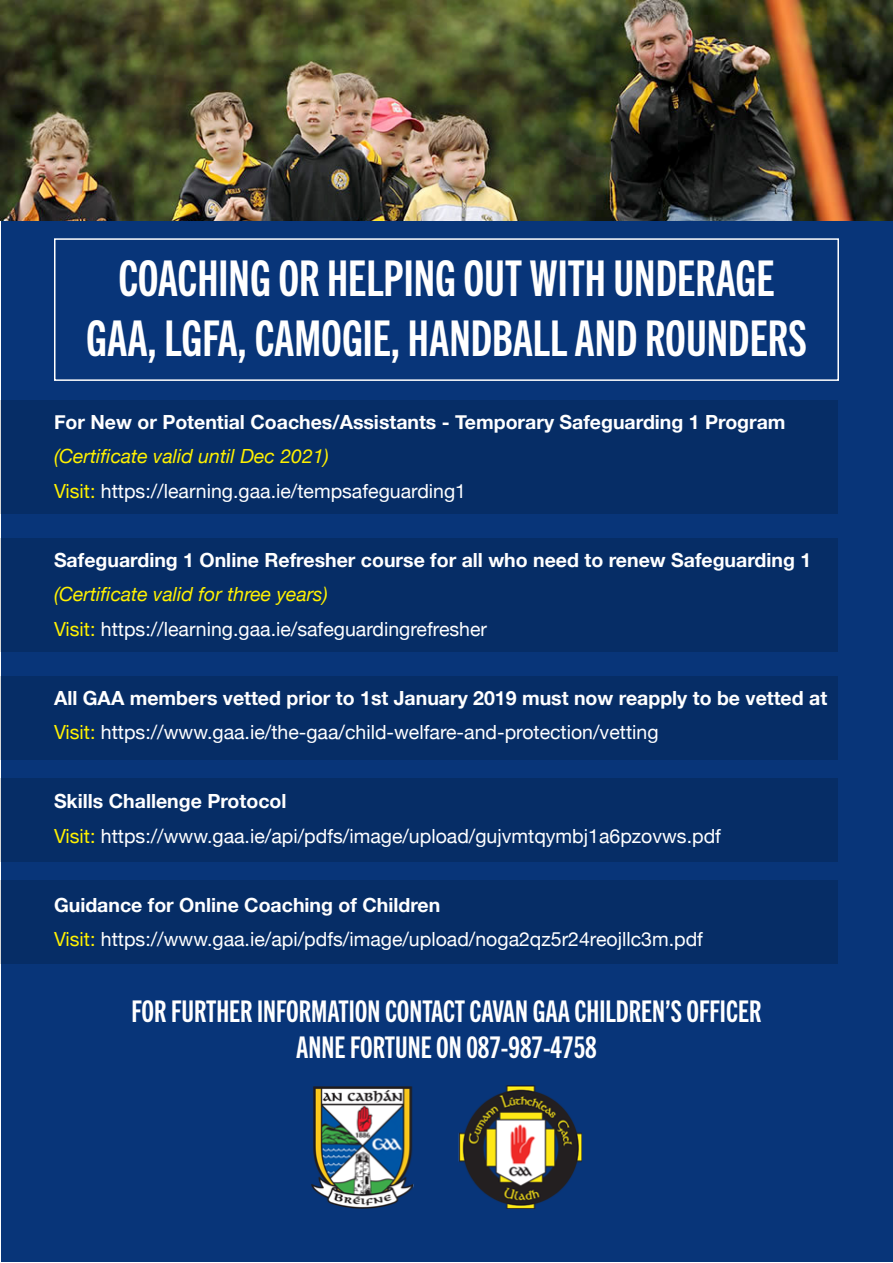
<style>
.page{position:relative;width:893px;height:1263px;background:#fff}
.page>*{position:absolute;margin:0;border:0;box-sizing:border-box;transform-origin:0 0}
.t1{font:49.5px "Trade Gothic Next LT Pro Bd Cm";color:#fff}
.t2{font:30px "Trade Gothic Next LT Pro Bd Cm";color:#fff}
.t3{font:19.5px "Helvetica Neue";color:#fff}
.t4{font:700 19.5px "Helvetica Neue";color:#fff}
.t5{font:italic 19.5px "Helvetica Neue";color:#fff101}
.s1{color:#fff101}
</style>
<div class="page">
<div style="left:1px;top:1px;width:891px;height:1261px;background:#083579"></div>
<div style="left:1px;top:400px;width:837px;height:114px;background:#062d66"></div>
<div style="left:1px;top:538px;width:837px;height:114px;background:#062d66"></div>
<div style="left:1px;top:676px;width:837px;height:84px;background:#062d66"></div>
<div style="left:1px;top:778px;width:837px;height:84px;background:#062d66"></div>
<div style="left:1px;top:880px;width:837px;height:84px;background:#062d66"></div>
<img style="left:1px;top:1px;width:892px;height:219px">
<img style="left:312px;top:1085px;width:270px;height:124px">
<div style="left:54px;top:238px;width:785px;height:143px;border:2px solid #fff"></div>
<p class="t1" style="left:118px;top:245px;width:658px">COACHING OR HELPING OUT WITH UNDERAGE</p>
<p class="t1" style="left:86px;top:305px;width:722px">GAA, LGFA, CAMOGIE, HANDBALL AND ROUNDERS</p>
<p class="t4" style="left:54px;top:406px;width:733px">For New or Potential Coaches/Assistants - Temporary Safeguarding 1 Program</p>
<p class="t5" style="left:54px;top:442px;width:276px">(Certificate valid until Dec 2021)</p>
<p class="t3" style="left:54px;top:477px;width:414px"><span class="s1">Visit:</span> https://learning.gaa.ie/tempsafeguarding1</p>
<p class="t4" style="left:54px;top:544px;width:759px">Safeguarding 1 Online Refresher course for all who need to renew Safeguarding 1</p>
<p class="t5" style="left:54px;top:580px;width:275px">(Certificate valid for three years)</p>
<p class="t3" style="left:54px;top:615px;width:434px"><span class="s1">Visit:</span> https://learning.gaa.ie/safeguardingrefresher</p>
<p class="t4" style="left:54px;top:682px;width:775px">All GAA members vetted prior to 1st January 2019 must now reapply to be vetted at</p>
<p class="t3" style="left:54px;top:718px;width:606px"><span class="s1">Visit:</span> https://www.gaa.ie/the-gaa/child-welfare-and-protection/vetting</p>
<p class="t4" style="left:54px;top:786px;width:234px">Skills Challenge Protocol</p>
<p class="t3" style="left:54px;top:822px;width:668px"><span class="s1">Visit:</span> https://www.gaa.ie/api/pdfs/image/upload/gujvmtqymbj1a6pzovws.pdf</p>
<p class="t4" style="left:54px;top:889px;width:388px">Guidance for Online Coaching of Children</p>
<p class="t3" style="left:54px;top:925px;width:650px"><span class="s1">Visit:</span> https://www.gaa.ie/api/pdfs/image/upload/noga2qz5r24reojllc3m.pdf</p>
<p class="t2" style="left:131px;top:991px;width:632px">FOR FURTHER INFORMATION CONTACT CAVAN GAA CHILDREN’S OFFICER</p>
<p class="t2" style="left:296px;top:1027px;width:302px">ANNE FORTUNE ON 087-987-4758</p>
</div>
